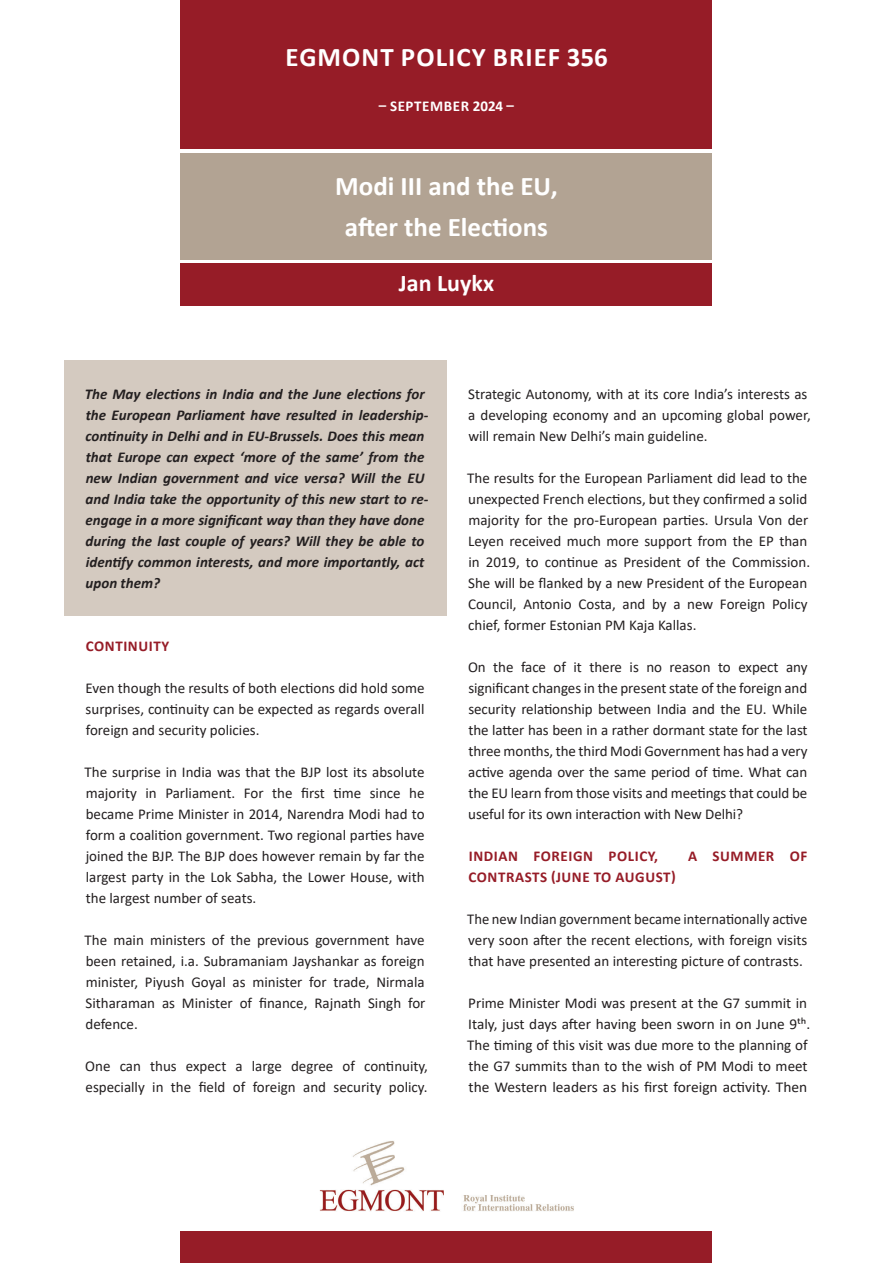
<style>
.page{position:relative;width:893px;height:1263px;background:#fff}
.page>*{position:absolute;margin:0;border:0;box-sizing:border-box;transform-origin:0 0}
.t1{font:700 27px "Calibri";color:#fff}
.t2{font:700 27px "Calibri";letter-spacing:.04em;color:#fff}
.t3{font:700 24px "Calibri";color:#fff}
.BODY{font:15px/21px "Calibri";color:#231f20;text-align:justify}
.INTRO{font:italic 700 15px/21px "Calibri";color:#231f20}
.t4{font:700 15px "Calibri";letter-spacing:.04em;color:#961c27}
.t5{font:700 15px "Calibri";letter-spacing:.04em;color:#fff}
</style>
<div class="page">
<div style="left:181px;top:130px;width:531px;height:155px;background:linear-gradient(to right,#fff,#fff)"></div>
<div style="left:64px;top:360px;width:382px;height:255px;background:#d4cac0"></div>
<div style="left:181px;top:0;width:531px;height:149px;background:#961c27"></div>
<div style="left:181px;top:153px;width:531px;height:106px;background:#b2a393"></div>
<div style="left:181px;top:264px;width:531px;height:42px;background:#961c27"></div>
<div style="left:181px;top:1231px;width:531px;height:32px;background:#961c27"></div>
<img style="left:319px;top:1141px;width:255px;height:70px">
<p class="t2" style="left:286px;top:38px;width:324px">EGMONT POLICY BRIEF 356</p>
<p class="t5" style="left:379px;top:95px;width:137px">– SEPTEMBER 2024 –</p>
<h1 class="t1" style="left:335px;top:167px;width:224px">Modi III and the EU,</h1>
<h1 class="t1" style="left:345px;top:208px;width:205px">after the Elections</h1>
<p class="t3" style="left:399px;top:266px;width:97px">Jan Luykx</p>
<p class="INTRO" style="left:85px;top:383px;width:345px">The May elections in India and the June elections for the European Parliament have resulted in leadership&shy;continuity in Delhi and in EU-Brussels. Does this mean that Europe can expect ‘more of the same’ from the new Indian government and vice versa? Will the EU and India take the opportunity of this new start to re&shy;engage in a more significant way than they have done during the last couple of years? Will they be able to identify common interests, and more importantly, act upon them?</p>
<h3 class="t4" style="left:86px;top:635px;width:85px">CONTINUITY</h3>
<h3 class="BODY" style="left:86px;top:677px;width:341px">Even though the results of both elections did hold some surprises, continuity can be expected as regards overall foreign and security policies.</h3>
<h3 class="BODY" style="left:85px;top:761px;width:342px">The surprise in India was that the BJP lost its absolute majority in Parliament. For the first time since he became Prime Minister in 2014, Narendra Modi had to form a coalition government. Two regional parties have joined the BJP. The BJP does however remain by far the largest party in the Lok Sabha, the Lower House, with the largest number of seats.</h3>
<h3 class="BODY" style="left:85px;top:929px;width:342px">The main ministers of the previous government have been retained, i.a. Subramaniam Jayshankar as foreign minister, Piyush Goyal as minister for trade, Nirmala Sitharaman as Minister of finance, Rajnath Singh for defence.</h3>
<h3 class="BODY" style="left:85px;top:1055px;width:344px">One can thus expect a large degree of continuity, especially in the field of foreign and security policy.</h3>
<h3 class="BODY" style="left:468px;top:383px;width:344px;text-align:left">Strategic Autonomy, with at its core India’s interests as a developing economy and an upcoming global power, will remain New Delhi’s main guideline.</h3>
<h3 class="BODY" style="left:467px;top:467px;width:344px;text-align:left">The results for the European Parliament did lead to the unexpected French elections, but they confirmed a solid majority for the pro-European parties. Ursula Von der Leyen received much more support from the EP than in 2019, to continue as President of the Commission.<br>She will be flanked by a new President of the European Council, Antonio Costa, and by a new Foreign Policy chief, former Estonian PM Kaja Kallas.</h3>
<h3 class="BODY" style="left:468px;top:656px;width:341px">On the face of it there is no reason to expect any significant changes in the present state of the foreign and security relationship between India and the EU. While the latter has been in a rather dormant state for the last three months, the third Modi Government has had a very active agenda over the same period of time. What can the EU learn from those visits and meetings that could be useful for its own interaction with New Delhi?</h3>
<h3 class="t4" style="left:469px;top:845px;width:191px">INDIAN FOREIGN POLICY,</h3>
<h3 class="t4" style="left:688px;top:845px;width:121px">A SUMMER OF</h3>
<h3 class="t4" style="left:468px;top:866px;width:209px">CONTRASTS (JUNE TO AUGUST)</h3>
<p class="BODY" style="left:467px;top:908px;width:342px">The new Indian government became internationally active very soon after the recent elections, with foreign visits that have presented an interesting picture of contrasts.</p>
<p class="BODY" style="left:467px;top:992px;width:344px;text-align:left">Prime Minister Modi was present at the G7 summit in Italy, just days after having been sworn in on June 9th.<br>The timing of this visit was due more to the planning of the G7 summits than to the wish of PM Modi to meet the Western leaders as his first foreign activity. Then</p>
</div>
